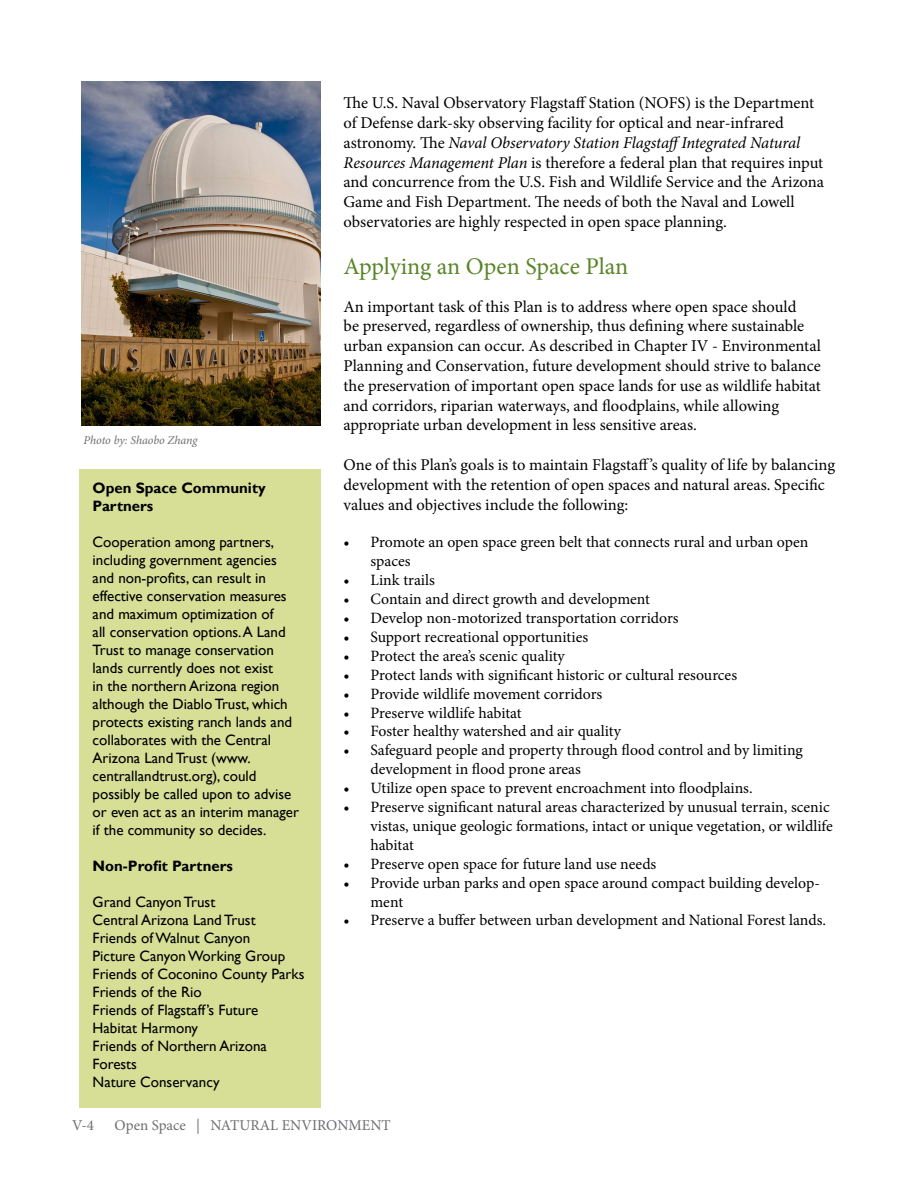
<style>
.page{position:relative;width:918px;height:1188px;background:#fff}
.page>*{position:absolute;margin:0;border:0;box-sizing:border-box;transform-origin:0 0}
.t1{font:24px "Minion Pro";letter-spacing:-.005em;color:#598527}
.t2{font:16.5px/19.8px "Minion Pro";color:#000}
.t3{font:15.75px/18.9px "Minion Pro";color:#000}
.t4{font:15px/18px "Gill Sans";color:#000}
.t5{font:700 15px/18px "Gill Sans";color:#000}
.t6{font:15px "Minion Pro";color:#6d6e71}
.t7{font:italic 12px "Minion Pro";letter-spacing:-.005em;color:#6d6e71}
.s1{font-style:italic}
</style>
<div class="page">
<img style="left:81px;top:81px;width:239px;height:345px">
<div style="left:79px;top:469px;width:242px;height:638px;background:#d7df97"></div>
<p class="t7" style="left:84px;top:432px;width:115px">Photo by: Shaobo Zhang</p>
<p class="t5" style="left:93px;top:479px;width:175px">Open Space Community<br>Partners</p>
<p class="t4" style="left:93px;top:533px;width:208px">Cooperation among partners, including government agencies and non-profits, can result in effective conservation measures and maximum optimization of<br>all conservation options. A Land<br>Trust to manage conservation lands currently does not exist<br>in the northern Arizona region although the Diablo Trust, which protects existing ranch lands and collaborates with the Central<br>Arizona Land Trust (www. centrallandtrust.org), could possibly be called upon to advise or even act as an interim manager if the community so decides.</p>
<p class="t5" style="left:93px;top:857px;width:142px">Non-Profit Partners</p>
<p class="t4" style="left:93px;top:893px;width:213px">Grand Canyon Trust<br>Central Arizona Land Trust<br>Friends of Walnut Canyon<br>Picture Canyon Working Group<br>Friends of Coconino County Parks<br>Friends of the Rio<br>Friends of Flagstaff’s Future<br>Habitat Harmony<br>Friends of Northern Arizona<br>Forests<br>Nature Conservancy</p>
<p class="t2" style="left:344px;top:93px;width:482px">The U.S. Naval Observatory Flagstaff Station (NOFS) is the Department of Defense dark-sky observing facility for optical and near-infrared astronomy. The <span class="s1">Naval Observatory Station FlagstaffIntegrated Natural Resources Management Plan</span> is therefore a federal plan that requires input and concurrence from the U.S. Fish and Wildlife Service and the Arizona Game and Fish Department. The needs of both the Naval and Lowell observatories are highly respected in open space planning.</p>
<h1 class="t1" style="left:344px;top:250px;width:286px">Applying an Open Space Plan</h1>
<p class="t2" style="left:344px;top:297px;width:479px">An important task of this Plan is to address where open space should<br>be preserved, regardless of ownership, thus defining where sustainable urban expansion can occur. As described in Chapter IV - Environmental Planning and Conservation, future development should strive to balance the preservation of important open space lands for use as wildlife habitat and corridors, riparian waterways, and floodplains, while allowing appropriate urban development in less sensitive areas.</p>
<p class="t2" style="left:344px;top:455px;width:493px">One of this Plan’s goals is to maintain Flagstaff’s quality of life by balancing development with the retention of open spaces and natural areas. Specific values and objectives include the following:</p>
<p class="t3" style="left:370px;top:533px;width:439px;text-indent:-27px">• Promote an open space green belt that connects rural and urban open spaces</p>
<p class="t3" style="left:344px;top:571px;width:93px">• Link trails</p>
<p class="t3" style="left:344px;top:590px;width:308px">• Contain and direct growth and development</p>
<p class="t3" style="left:344px;top:609px;width:337px">• Develop non-motorized transportation corridors</p>
<p class="t3" style="left:344px;top:628px;width:246px">• Support recreational opportunities</p>
<p class="t3" style="left:344px;top:646px;width:223px">• Protect the area’s scenic quality</p>
<p class="t3" style="left:344px;top:665px;width:395px">• Protect lands with significant historic or cultural resources</p>
<p class="t3" style="left:344px;top:684px;width:260px">• Provide wildlife movement corridors</p>
<p class="t3" style="left:344px;top:703px;width:180px">• Preserve wildlife habitat</p>
<p class="t3" style="left:344px;top:722px;width:279px">• Foster healthy watershed and air quality</p>
<p class="t3" style="left:370px;top:741px;width:434px;text-indent:-27px">• Safeguard people and property through flood control and by limiting development in flood prone areas</p>
<p class="t3" style="left:344px;top:779px;width:411px">• Utilize open space to prevent encroachment into floodplains.</p>
<p class="t3" style="left:370px;top:798px;width:464px;text-indent:-27px">• Preserve significant natural areas characterized by unusual terrain, scenic vistas, unique geologic formations, intact or unique vegetation, or wildlife habitat</p>
<p class="t3" style="left:344px;top:854px;width:314px">• Preserve open space for future land use needs</p>
<p class="t3" style="left:370px;top:873px;width:451px;text-indent:-27px">• Provide urban parks and open space around compact building develop&shy;ment</p>
<p class="t3" style="left:344px;top:911px;width:484px">• Preserve a buffer between urban development and National Forest lands.</p>
<p class="t6" style="left:72px;top:1115px;width:24px">V-4</p>
<p class="t6" style="left:115px;top:1115px;width:278px">Open Space | NATURAL ENVIRONMENT</p>
</div>
